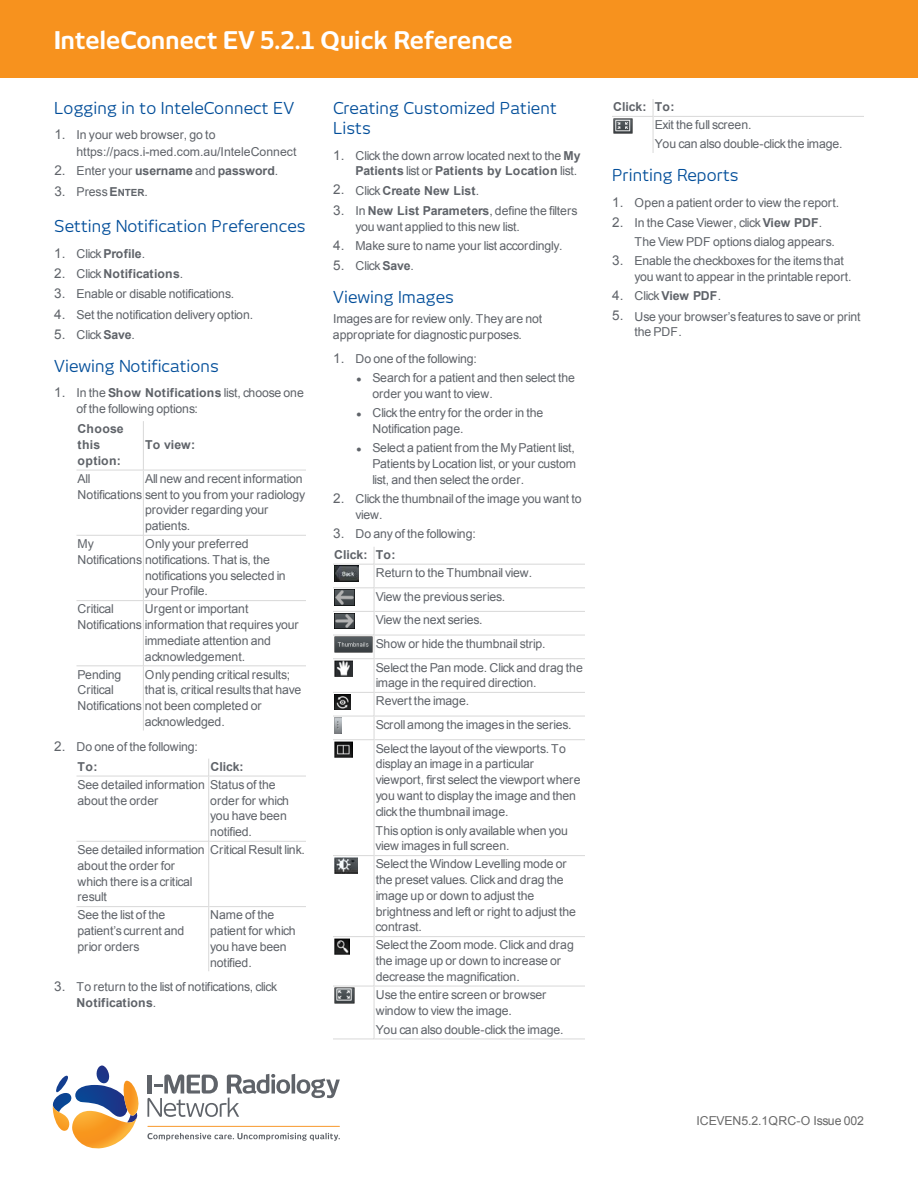
<style>
.page{position:relative;width:918px;height:1188px;background:#fff}
.page>*{position:absolute;margin:0;border:0;box-sizing:border-box;transform-origin:0 0}
.t1{font:700 24px "New June";letter-spacing:.005em;color:#fff}
.t2{font:16.2px/20.2px "New June";letter-spacing:.015em;color:#004d99}
.t3{font:12.3px/15.8px "Arial";letter-spacing:-.005em;color:#5f6369}
.t4{font:700 12.3px "Arial";color:#5f6369}
.t5{font:12.3px "Arial";letter-spacing:-.005em;color:#696969}
.t6{font:700 12.3px "Arial";letter-spacing:.02em;color:#5f6369}
.t7{font:700 12.3px/15.8px "Arial";letter-spacing:.03em;color:#5f6369}
.s1{font-size:13.5px}
.s2{font-weight:400;font-size:13.5px}
.s3{font-weight:400}
.s4{font-weight:700}
.s5{font-weight:700;font-size:9.9px}
</style>
<div class="page">
<div style="left:0;top:0;width:918px;height:77px;background:#f7921e"></div>
<hr style="left:144px;top:470px;width:162px;height:1px;background:#dcdcdc">
<hr style="left:144px;top:535px;width:162px;height:1px;background:#dcdcdc">
<hr style="left:144px;top:600px;width:162px;height:1px;background:#dcdcdc">
<svg style="left:76px;top:421px;width:69px;height:246px"></svg>
<hr style="left:144px;top:665px;width:162px;height:1px;background:#dcdcdc">
<hr style="left:143px;top:666px;width:1px;height:65px;background:#dcdcdc">
<hr style="left:209px;top:776px;width:97px;height:1px;background:#dcdcdc">
<hr style="left:209px;top:841px;width:97px;height:1px;background:#dcdcdc">
<svg style="left:76px;top:758px;width:134px;height:150px"></svg>
<hr style="left:209px;top:906px;width:97px;height:1px;background:#dcdcdc">
<hr style="left:208px;top:907px;width:1px;height:64px;background:#dcdcdc">
<hr style="left:375px;top:564px;width:210px;height:1px;background:#dcdcdc">
<hr style="left:375px;top:587px;width:210px;height:1px;background:#dcdcdc">
<hr style="left:375px;top:611px;width:210px;height:1px;background:#dcdcdc">
<hr style="left:375px;top:635px;width:210px;height:1px;background:#dcdcdc">
<hr style="left:375px;top:658px;width:210px;height:1px;background:#dcdcdc">
<hr style="left:375px;top:692px;width:210px;height:1px;background:#dcdcdc">
<hr style="left:375px;top:716px;width:210px;height:1px;background:#dcdcdc">
<hr style="left:375px;top:739px;width:210px;height:1px;background:#dcdcdc">
<hr style="left:375px;top:855px;width:210px;height:1px;background:#dcdcdc">
<hr style="left:375px;top:936px;width:210px;height:1px;background:#dcdcdc">
<hr style="left:375px;top:986px;width:210px;height:1px;background:#dcdcdc">
<svg style="left:333px;top:547px;width:42px;height:493px"></svg>
<hr style="left:375px;top:1038px;width:210px;height:2px;background:#dcdcdc">
<img style="left:613px;top:118px;width:19px;height:16px">
<svg style="left:612px;top:99px;width:42px;height:18px"></svg>
<hr style="left:654px;top:116px;width:210px;height:1px;background:#dcdcdc">
<hr style="left:652px;top:117px;width:2px;height:36px;background:#dcdcdc">
<svg style="left:52px;top:1066px;width:288px;height:83px"></svg>
<h1 class="t1" style="left:54px;top:27px;width:460px">InteleConnect EV 5.2.1 Quick Reference</h1>
<h2 class="t2" style="left:54px;top:97px;width:242px">Logging in to InteleConnect EV</h2>
<p class="t3" style="left:76px;top:127px;width:222px;line-height:16.8px;text-indent:-22px"><span class="s1">1.</span> In your web browser, go to https://pacs.i-med.com.au/InteleConnect</p>
<p class="t4" style="left:54px;top:163px;width:225px"><span class="s2">2.</span> <span class="s3">Enter your</span> username <span class="s3">and</span> password<span class="s3">.</span></p>
<p class="t3" style="left:54px;top:184px;width:95px"><span class="s1">3.</span> Press<span class="s4">E</span><span class="s5">NTER</span>.</p>
<h2 class="t2" style="left:54px;top:216px;width:253px">Setting Notification Preferences</h2>
<p class="t4" style="left:54px;top:245px;width:93px"><span class="s2">1.</span> <span class="s3">Click</span>Profile<span class="s3">.</span></p>
<p class="t6" style="left:54px;top:266px;width:131px"><span class="s2">2.</span> <span class="s3">Click</span>Notifications<span class="s3">.</span></p>
<p class="t3" style="left:54px;top:286px;width:182px"><span class="s1">3.</span> Enable or disable notifications.</p>
<p class="t3" style="left:54px;top:307px;width:201px"><span class="s1">4.</span> Set the notification delivery option.</p>
<p class="t3" style="left:54px;top:327px;width:83px"><span class="s1">5.</span> Click<span class="s4">Save</span>.</p>
<h2 class="t2" style="left:54px;top:355px;width:167px">Viewing Notifications</h2>
<p class="t3" style="left:76px;top:385px;width:229px;text-indent:-22px"><span class="s1">1.</span> In the <span class="s4">Show Notifications</span> list, choose one of the following options:</p>
<p class="t7" style="left:78px;top:422px;width:48px">Choose this option:</p>
<p class="t4" style="left:145px;top:437px;width:52px">To view:</p>
<p class="t3" style="left:78px;top:471px;width:229px">All<br>Notifications sent to you from your radiology</p>
<p class="t3" style="left:145px;top:471px;width:159px">All new and recent information</p>
<p class="t3" style="left:145px;top:502px;width:125px">provider regarding your patients.</p>
<p class="t3" style="left:78px;top:536px;width:194px">My<br>Notifications notifications. That is, the</p>
<p class="t3" style="left:145px;top:536px;width:105px">Only your preferred</p>
<p class="t3" style="left:145px;top:568px;width:142px">notifications you selected in your Profile.</p>
<p class="t3" style="left:77px;top:601px;width:223px">Critical<br>Notifications information that requires your</p>
<p class="t3" style="left:145px;top:601px;width:105px">Urgent or important</p>
<p class="t3" style="left:145px;top:633px;width:128px">immediate attention and acknowledgement.</p>
<p class="t3" style="left:77px;top:667px;width:186px">Pending<br>Critical<br>Notifications not been completed or</p>
<p class="t3" style="left:145px;top:667px;width:158px">Only pending critical results; that is, critical results that have</p>
<p class="t3" style="left:145px;top:714px;width:81px">acknowledged.</p>
<p class="t3" style="left:78px;top:736px;width:122px;line-height:20.2px;text-indent:-24px"><span class="s1">2.</span> Do one of the following:<br><span class="s4">To:</span></p>
<p class="t4" style="left:210px;top:758px;width:35px">Click:</p>
<p class="t3" style="left:78px;top:777px;width:200px">See detailed information Status of the about the order</p>
<p class="t3" style="left:210px;top:793px;width:80px">order for which you have been notified.</p>
<p class="t3" style="left:77px;top:842px;width:229px">See detailed information Critical Result link. about the order for<br>which there is a critical<br>result</p>
<p class="t3" style="left:77px;top:907px;width:108px">See the list of the patient’s current and prior orders</p>
<p class="t3" style="left:210px;top:907px;width:87px">Name of the patient for which you have been notified.</p>
<p class="t3" style="left:76px;top:979px;width:202px;text-indent:-22px"><span class="s1">3.</span> To return to the list of notifications, click<br><span class="s4">Notifications</span>.</p>
<h2 class="t2" style="left:333px;top:97px;width:225px">Creating Customized Patient<br>Lists</h2>
<p class="t3" style="left:333px;top:148px;width:249px;text-align:right"><span class="s1">1.</span> Click the down arrow located next to the <span class="s4">My<br>Patients</span> list or <span class="s4">Patients by Location</span> list.</p>
<p class="t4" style="left:333px;top:182px;width:148px"><span class="s2">2.</span> <span class="s3">Click</span>Create New List<span class="s3">.</span></p>
<p class="t3" style="left:355px;top:203px;width:224px;text-indent:-22px"><span class="s1">3.</span> In <span class="s4">New List Parameters</span>, define the filters you want applied to this new list.</p>
<p class="t3" style="left:333px;top:238px;width:231px"><span class="s1">4.</span> Make sure to name your list accordingly.</p>
<p class="t3" style="left:333px;top:258px;width:83px"><span class="s1">5.</span> Click<span class="s4">Save</span>.</p>
<h2 class="t2" style="left:333px;top:286px;width:123px">Viewing Images</h2>
<p class="t3" style="left:333px;top:311px;width:211px">Images are for review only. They are not appropriate for diagnostic purposes.</p>
<p class="t3" style="left:333px;top:351px;width:146px"><span class="s1">1.</span> Do one of the following:</p>
<p class="t3" style="left:372px;top:370px;width:204px;text-indent:-16px">● Search for a patient and then select the order you want to view.</p>
<p class="t3" style="left:372px;top:405px;width:173px;text-indent:-16px">● Click the entry for the order in the<br>Notification page.</p>
<p class="t3" style="left:372px;top:440px;width:205px;text-align:justify;text-indent:-16px">● Select a patient from the My Patient list, Patients by Location list, or your custom list, and then select the order.</p>
<p class="t3" style="left:355px;top:491px;width:228px;text-indent:-22px"><span class="s1">2.</span> Click the thumbnail of the image you want to view.</p>
<p class="t3" style="left:333px;top:523px;width:144px;line-height:21.3px"><span class="s1">3.</span> Do any of the following:<br><span class="s4">Click: To:</span></p>
<p class="t3" style="left:376px;top:561px;width:209px;line-height:23.7px">Return to the Thumbnail view.<br>View the previous series.<br>View the next series.<br>Show or hide the thumbnail strip.<br>Select the Pan mode. Click and drag the</p>
<p class="t3" style="left:376px;top:674px;width:162px;line-height:18px">image in the required direction.<br>Revert the image.</p>
<p class="t3" style="left:376px;top:713px;width:197px;line-height:23.7px">Scroll among the images in the series.<br>Select the layout of the viewports. To</p>
<p class="t3" style="left:376px;top:756px;width:206px">display an image in a particular viewport, first select the viewport where you want to display the image and then click the thumbnail image.</p>
<p class="t3" style="left:376px;top:823px;width:194px">This option is only available when you view images in full screen.</p>
<p class="t3" style="left:376px;top:856px;width:202px">Select the Window Levelling mode or the preset values. Click and drag the image up or down to adjust the brightness and left or right to adjust the contrast.</p>
<p class="t3" style="left:376px;top:937px;width:200px">Select the Zoom mode. Click and drag the image up or down to increase or decrease the magnification.</p>
<p class="t3" style="left:376px;top:987px;width:172px">Use the entire screen or browser window to view the image.</p>
<p class="t3" style="left:376px;top:1022px;width:189px">You can also double-click the image.</p>
<p class="t4" style="left:613px;top:99px;width:63px">Click: To:</p>
<p class="t3" style="left:655px;top:116px;width:189px;line-height:19px">Exit the full screen.<br>You can also double-click the image.</p>
<h2 class="t2" style="left:612px;top:165px;width:128px">Printing Reports</h2>
<p class="t3" style="left:612px;top:195px;width:229px"><span class="s1">1.</span> Open a patient order to view the report.</p>
<p class="t3" style="left:634px;top:213px;width:202px;line-height:19px;text-indent:-22px"><span class="s1">2.</span> In the Case Viewer, click<span class="s4">View PDF</span>.<br>The View PDF options dialog appears.</p>
<p class="t3" style="left:634px;top:253px;width:219px;text-indent:-22px"><span class="s1">3.</span> Enable the checkboxes for the items that you want to appear in the printable report.</p>
<p class="t4" style="left:612px;top:288px;width:111px"><span class="s2">4.</span> <span class="s3">Click</span>View PDF<span class="s3">.</span></p>
<p class="t3" style="left:634px;top:308px;width:228px;text-indent:-22px"><span class="s1">5.</span> Use your browser’s features to save or print the PDF.</p>
<p class="t5" style="left:696px;top:1113px;width:169px">ICEVEN5.2.1QRC-O Issue 002</p>
</div>
